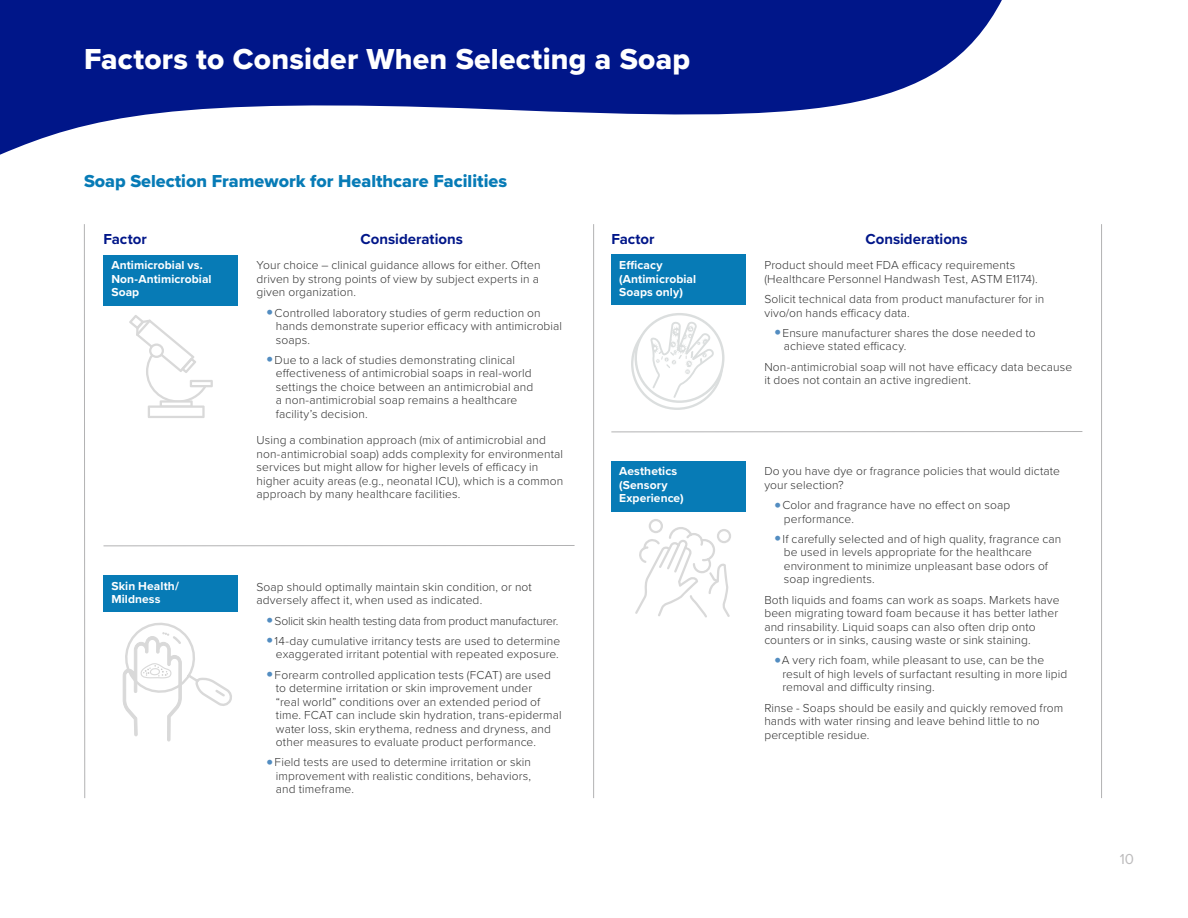
<style>
.page{position:relative;width:1188px;height:918px;background:#fff}
.page>*{position:absolute;margin:0;border:0;box-sizing:border-box;transform-origin:0 0}
.t1{font:30px "Proxima Nova Extrabld";letter-spacing:.01em;color:#fff}
.t2{font:18px "Proxima Nova Extrabld";color:#077bb6}
.t3{font:700 15px "Proxima Nova";color:#001689}
.t4{font:15px "Proxima Nova";color:#bdbcbd}
.t5{font:300 12px/13.5px "Proxima Nova";letter-spacing:.01em;color:#333}
.t6{font:700 12px/13.5px "Proxima Nova";letter-spacing:.005em;color:#fff}
.t7{font:300 12px "Proxima Nova";letter-spacing:-.015em;color:#333}
.s1{font-size:24px;color:#538dc1}
</style>
<div class="page">
<hr style="left:84px;top:224px;width:1px;height:574px;background:#b2b2b3">
<hr style="left:593px;top:224px;width:1px;height:574px;background:#b2b2b3">
<hr style="left:1101px;top:224px;width:1px;height:574px;background:#b2b2b3">
<svg style="left:0;top:0;width:1002px;height:155px;fill:#001689"></svg>
<div style="left:104px;top:255px;width:134px;height:51px;background:#077bb6"></div>
<svg style="left:129px;top:315px;width:84px;height:103px"></svg>
<div style="left:611px;top:461px;width:135px;height:51px;background:#077bb6"></div>
<div style="left:104px;top:575px;width:134px;height:37px;background:#077bb6"></div>
<div style="left:611px;top:254px;width:135px;height:51px;background:#077bb6"></div>
<svg style="left:635px;top:519px;width:96px;height:99px"></svg>
<svg style="left:631px;top:318px;width:92px;height:92px"></svg>
<svg style="left:122px;top:622px;width:110px;height:120px"></svg>
<hr style="left:611px;top:431px;width:471px;height:1px;background:#b2b2b3">
<hr style="left:104px;top:545px;width:471px;height:1px;background:#b2b2b3">
<h1 class="t1" style="left:84px;top:36px;width:608px">Factors to Consider When Selecting a Soap</h1>
<h2 class="t2" style="left:84px;top:167px;width:425px">Soap Selection Framework for Healthcare Facilities</h2>
<p class="t3" style="left:104px;top:227px;width:45px">Factor</p>
<p class="t3" style="left:361px;top:227px;width:104px">Considerations</p>
<p class="t3" style="left:865px;top:227px;width:104px">Considerations</p>
<p class="t3" style="left:611px;top:227px;width:45px">Factor</p>
<p class="t6" style="left:111px;top:258px;width:102px">Antimicrobial vs.<br>Non-Antimicrobial<br>Soap</p>
<p class="t5" style="left:256px;top:258px;width:286px">Your choice – clinical guidance allows for either. Often driven by strong points of view by subject experts in a given organization.</p>
<p class="t5" style="left:276px;top:305px;width:288px;text-indent:-10px"><span class="s1">•</span>Controlled laboratory studies of germ reduction on hands demonstrate superior efficacy with antimicrobial soaps.</p>
<p class="t5" style="left:276px;top:353px;width:259px;text-indent:-10px"><span class="s1">•</span>Due to a lack of studies demonstrating clinical effectiveness of antimicrobial soaps in real-world settings the choice between an antimicrobial and a non-antimicrobial soap remains a healthcare facility’s decision.</p>
<p class="t5" style="left:256px;top:433px;width:308px">Using a combination approach (mix of antimicrobial and non-antimicrobial soap) adds complexity for environmental services but might allow for higher levels of efficacy in higher acuity areas (e.g., neonatal ICU), which is a common approach by many healthcare facilities.</p>
<p class="t6" style="left:111px;top:579px;width:69px">Skin Health/<br>Mildness</p>
<p class="t5" style="left:257px;top:579px;width:277px">Soap should optimally maintain skin condition, or not adversely affect it, when used as indicated.</p>
<p class="t7" style="left:266px;top:612px;width:295px"><span class="s1">•</span>Solicit skin health testing data from product manufacturer.</p>
<p class="t5" style="left:266px;top:633px;width:296px;text-align:right"><span class="s1">•</span>14-day cumulative irritancy tests are used to determine exaggerated irritant potential with repeated exposure.</p>
<p class="t5" style="left:276px;top:667px;width:287px;text-indent:-10px"><span class="s1">•</span>Forearm controlled application tests (FCAT) are used to determine irritation or skin improvement under<br>“real world” conditions over an extended period of time. FCAT can include skin hydration, trans-epidermal water loss, skin erythema, redness and dryness, and other measures to evaluate product performance.</p>
<p class="t5" style="left:276px;top:755px;width:257px;text-align:justify;text-indent:-10px"><span class="s1">•</span>Field tests are used to determine irritation or skin improvement with realistic conditions, behaviors, and timeframe.</p>
<p class="t6" style="left:619px;top:258px;width:78px">Efficacy (Antimicrobial<br>Soaps only)</p>
<p class="t5" style="left:764px;top:258px;width:275px">Product should meet FDA efficacy requirements (Healthcare Personnel Handwash Test, ASTM E1174).</p>
<p class="t5" style="left:764px;top:292px;width:282px">Solicit technical data from product manufacturer for in vivo/on hands efficacy data.</p>
<p class="t5" style="left:784px;top:326px;width:254px;text-indent:-10px"><span class="s1">•</span>Ensure manufacturer shares the dose needed to achieve stated efficacy.</p>
<p class="t5" style="left:764px;top:359px;width:309px">Non-antimicrobial soap will not have efficacy data because it does not contain an active ingredient.</p>
<p class="t6" style="left:619px;top:464px;width:66px">Aesthetics (Sensory<br>Experience)</p>
<p class="t5" style="left:764px;top:464px;width:297px">Do you have dye or fragrance policies that would dictate your selection?</p>
<p class="t5" style="left:784px;top:498px;width:228px;text-indent:-10px"><span class="s1">•</span>Color and fragrance have no effect on soap performance.</p>
<p class="t5" style="left:784px;top:532px;width:279px;text-indent:-10px"><span class="s1">•</span>If carefully selected and of high quality, fragrance can be used in levels appropriate for the healthcare environment to minimize unpleasant base odors of soap ingredients.</p>
<p class="t5" style="left:764px;top:592px;width:297px">Both liquids and foams can work as soaps. Markets have been migrating toward foam because it has better lather and rinsability. Liquid soaps can also often drip onto counters or in sinks, causing waste or sink staining.</p>
<p class="t5" style="left:782px;top:653px;width:286px;text-indent:-9px"><span class="s1">•</span>A very rich foam, while pleasant to use, can be the result of high levels of surfactant resulting in more lipid removal and difficulty rinsing.</p>
<p class="t5" style="left:764px;top:700px;width:300px">Rinse - Soaps should be easily and quickly removed from hands with water rinsing and leave behind little to no perceptible residue.</p>
<p class="t4" style="left:1120px;top:848px;width:16px">10</p>
</div>
